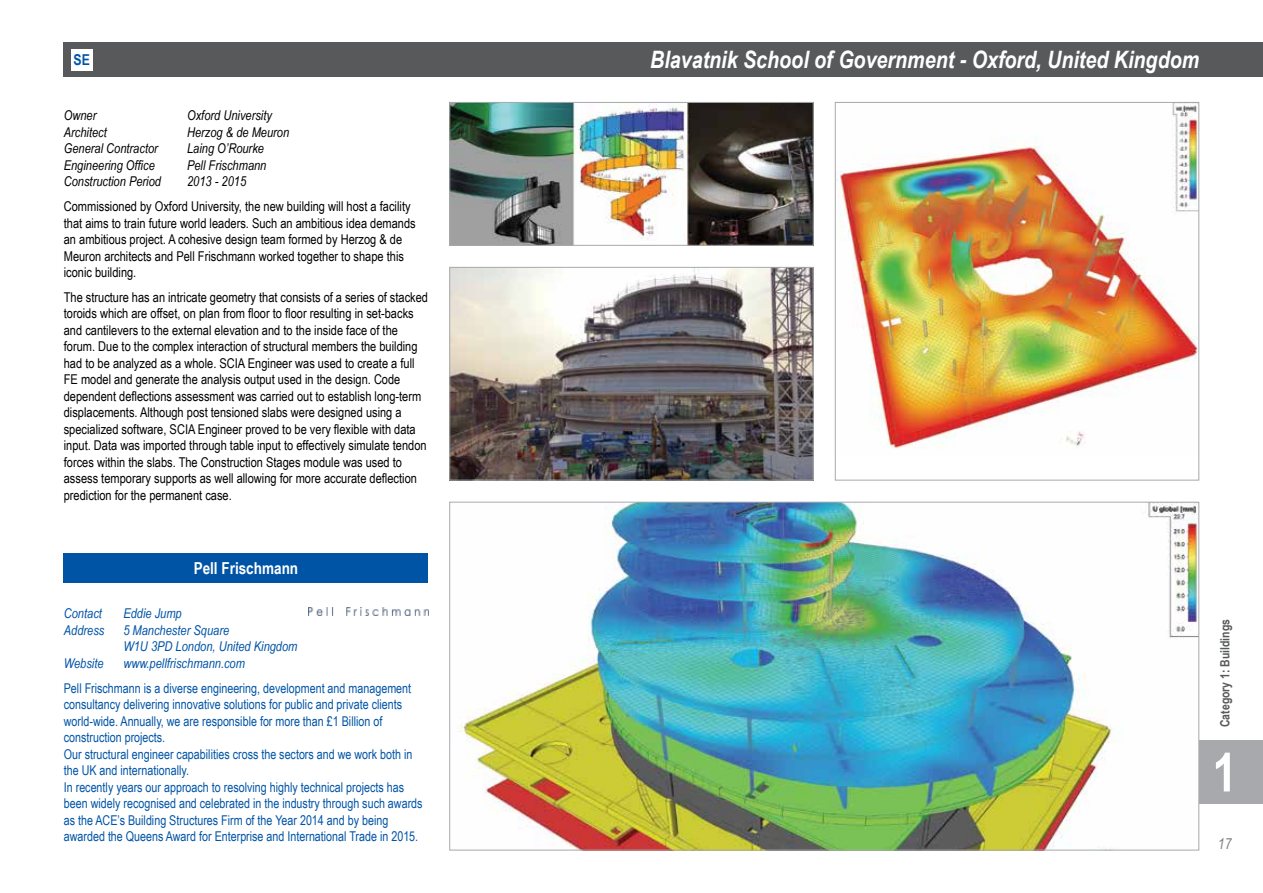
<style>
.page{position:relative;width:1263px;height:893px;background:#fff}
.page>*{position:absolute;margin:0;border:0;box-sizing:border-box;transform-origin:0 0}
.t1{font:700 54px "Arial Narrow";color:#fff}
.t2{font:italic 700 24px "Arial Narrow";color:#fff}
.t3{font:700 16.5px "Arial Narrow";color:#fff}
.t4{font:italic 15px "Arial Narrow";color:#808285}
.t5{font:700 15px "Arial Narrow";color:#0054a6}
.t6{font:13.5px/16.5px "Arial Narrow";color:#000}
.t7{font:13.5px/16.5px "Arial Narrow";color:#0054a6}
.t8{font:italic 13.5px "Arial Narrow";color:#000}
.t9{font:italic 13.5px/16.5px "Arial Narrow";color:#0054a6}
.t10{font:700 12.75px "Arial Narrow";color:#58595b}
</style>
<div class="page">
<div style="left:1199px;top:740px;width:64px;height:64px;background:#a7a9ac"></div>
<svg style="left:309px;top:607px;width:119px;height:9px"></svg>
<img style="left:309px;top:608px;width:119px;height:7px">
<img style="left:451px;top:104px;width:361px;height:140px">
<div style="left:449px;top:102px;width:365px;height:144px;border:1px solid #a7a9ac"></div>
<img style="left:451px;top:269px;width:361px;height:209px">
<div style="left:449px;top:267px;width:365px;height:213px;border:1px solid #a7a9ac"></div>
<img style="left:458px;top:504px;width:739px;height:344px">
<div style="left:64px;top:43px;width:1199px;height:34px;background:#58595b"></div>
<div style="left:71px;top:49px;width:21px;height:21px;background:#fff"></div>
<div style="left:64px;top:553px;width:364px;height:30px;background:#0054a6"></div>
<img style="left:837px;top:104px;width:360px;height:345px">
<div style="left:835px;top:102px;width:364px;height:378px;border:1px solid #a7a9ac"></div>
<p class="t5" style="left:74px;top:48px;width:18px">SE</p>
<h2 class="t2" style="left:650px;top:42px;width:550px">Blavatnik School of Government - Oxford, United Kingdom</h2>
<p class="t8" style="left:64px;top:106px;width:34px">Owner</p>
<p class="t8" style="left:187px;top:106px;width:86px">Oxford University</p>
<p class="t8" style="left:64px;top:123px;width:45px">Architect</p>
<p class="t8" style="left:187px;top:123px;width:104px">Herzog &amp; de Meuron</p>
<p class="t8" style="left:64px;top:139px;width:96px">General Contractor</p>
<p class="t8" style="left:187px;top:139px;width:78px">Laing O’Rourke</p>
<p class="t8" style="left:64px;top:156px;width:93px">Engineering Office</p>
<p class="t8" style="left:187px;top:156px;width:81px">Pell Frischmann</p>
<p class="t8" style="left:64px;top:172px;width:99px">Construction Period</p>
<p class="t8" style="left:187px;top:172px;width:61px">2013 - 2015</p>
<p class="t6" style="left:64px;top:198px;width:353px">Commissioned by Oxford University, the new building will host a facility that aims to train future world leaders. Such an ambitious idea demands an ambitious project. A cohesive design team formed by Herzog &amp; de Meuron architects and Pell Frischmann worked together to shape this iconic building.</p>
<p class="t6" style="left:64px;top:288px;width:366px">The structure has an intricate geometry that consists of a series of stacked toroids which are offset, on plan from floor to floor resulting in set-backs and cantilevers to the external elevation and to the inside face of the forum. Due to the complex interaction of structural members the building had to be analyzed as a whole. SCIA Engineer was used to create a full FE model and generate the analysis output used in the design. Code dependent deflections assessment was carried out to establish long-term displacements. Although post tensioned slabs were designed using a specialized software, SCIA Engineer proved to be very flexible with data input. Data was imported through table input to effectively simulate tendon forces within the slabs. The Construction Stages module was used to assess temporary supports as well allowing for more accurate deflection prediction for the permanent case.</p>
<p class="t3" style="left:194px;top:556px;width:106px">Pell Frischmann</p>
<p class="t9" style="left:64px;top:605px;width:40px">Contact</p>
<p class="t9" style="left:123px;top:605px;width:60px">Eddie Jump</p>
<p class="t9" style="left:64px;top:622px;width:42px">Address</p>
<p class="t9" style="left:123px;top:622px;width:176px">5 Manchester Square<br>W1U 3PD London, United Kingdom</p>
<p class="t9" style="left:64px;top:655px;width:41px">Website</p>
<p class="t9" style="left:123px;top:655px;width:123px">www.pellfrischmann.com</p>
<p class="t7" style="left:64px;top:679px;width:360px">Pell Frischmann is a diverse engineering, development and management consultancy delivering innovative solutions for public and private clients world-wide. Annually, we are responsible for more than £1 Billion of construction projects.<br>Our structural engineer capabilities cross the sectors and we work both in the UK and internationally.<br>In recently years our approach to resolving highly technical projects has been widely recognised and celebrated in the industry through such awards as the ACE’s Building Structures Firm of the Year 2014 and by being awarded the Queens Award for Enterprise and International Trade in 2015.</p>
<p class="t10" style="left:1215px;top:727px;width:110px;rotate:-90deg">Category 1: Buildings</p>
<h1 class="t1" style="left:1212px;top:732px;width:26px">1</h1>
<p class="t4" style="left:1218px;top:834px;width:15px">17</p>
</div>
